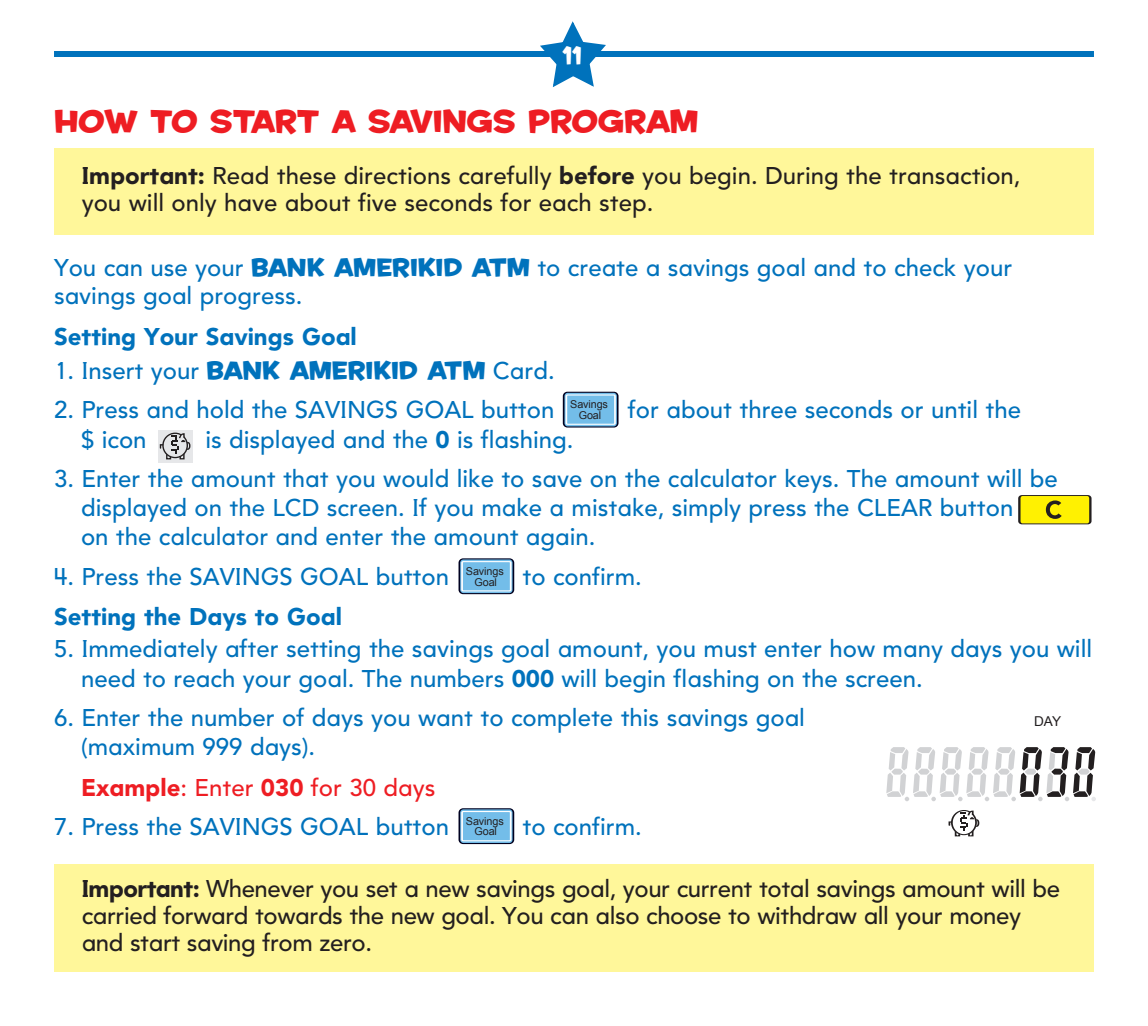
<style>
.page{position:relative;width:1148px;height:1026px;background:#fff}
.page>*{position:absolute;margin:0;border:0;box-sizing:border-box;transform-origin:0 0}
.t1{font:30px "House A Rama Kingpin";color:#ee1d23}
.t2{font:500 24px/28.8px "Avenir Kid";color:#0072bc}
.t3{font:500 24px/27px "Avenir Kid";letter-spacing:-.015em;color:#231f20}
.t4{font:900 24px "Avenir Kid";color:#0072bc}
.t5{font:500 24px "Avenir Kid";color:#ee1d23}
.t6{font:24px "House A Rama Kingpin";color:#fff}
.t7{font:13.5px "Arial";color:#231f20}
.t8{font:10.8px/10.8px "Arial";letter-spacing:-.01em;color:#231f20;text-align:center}
.s1{font-weight:900}
.s2{font-family:"House A Rama Kingpin";font-weight:400}
</style>
<div class="page">
<svg style="left:886px;top:747px;width:209px;height:54px"></svg>
<div style="left:951px;top:810px;width:25px;height:25px;border:1px solid #231f20;border-radius:50%"></div>
<svg style="left:948px;top:811px;width:32px;height:26px"></svg>
<div style="left:158px;top:430px;width:35px;height:33px;background:#e6e7e9"></div>
<svg style="left:159px;top:433px;width:32px;height:27px"></svg>
<div style="left:1019px;top:496px;width:71px;height:28px;background:#fff101;border-radius:3px"></div>
<div style="left:1018px;top:495px;width:73px;height:30px;border:1px solid #231f20;border-radius:3px"></div>
<svg style="left:1045px;top:500px;width:16px;height:19px"></svg>
<div style="left:459px;top:559px;width:54px;height:35px;background:#73bde9;border-radius:4px"></div>
<div style="left:458px;top:558px;width:56px;height:36px;border:1px solid #000120;border-radius:4px"></div>
<div style="left:461px;top:561px;width:50px;height:31px;border:1px solid #fff"></div>
<div style="left:459px;top:809px;width:54px;height:35px;background:#73bde9;border-radius:4px"></div>
<div style="left:458px;top:808px;width:56px;height:36px;border:1px solid #000120;border-radius:4px"></div>
<div style="left:461px;top:811px;width:50px;height:30px;border:1px solid #fff"></div>
<div style="left:563px;top:392px;width:54px;height:35px;background:#73bde9;border-radius:4px"></div>
<div style="left:563px;top:392px;width:55px;height:36px;border:1px solid #000120;border-radius:4px"></div>
<div style="left:565px;top:394px;width:50px;height:31px;border:1px solid #fff"></div>
<div style="left:54px;top:51px;width:1040px;height:6px;background:#0072bc"></div>
<svg style="left:540px;top:21px;width:66px;height:66px"></svg>
<div style="left:54px;top:148px;width:1040px;height:87px;background:#fff79a"></div>
<div style="left:54px;top:864px;width:1040px;height:108px;background:#fff79a"></div>
<p class="t6" style="left:562px;top:42px;width:21px">11</p>
<p class="t1" style="left:54px;top:104px;width:646px">HOW TO START A SAVINGS PROGRAM</p>
<p class="t3" style="left:82px;top:164px;width:940px"><span class="s1">Important:</span> Read these directions carefully <span class="s1">before</span> you begin. During the transaction, you will only have about five seconds for each step.</p>
<p class="t2" style="left:54px;top:255px;width:959px">You can use your <span class="s2">BANK AMERIKID ATM</span> to create a savings goal and to check your savings goal progress.</p>
<p class="t4" style="left:54px;top:327px;width:304px">Setting Your Savings Goal</p>
<p class="t2" style="left:54px;top:358px;width:502px">1. Insert your <span class="s2">BANK AMERIKID ATM</span> Card.</p>
<p class="t2" style="left:54px;top:398px;width:502px">2. Press and hold the SAVINGS GOAL button</p>
<p class="t2" style="left:628px;top:398px;width:395px">for about three seconds or until the</p>
<p class="t2" style="left:81px;top:427px;width:67px">$ icon</p>
<p class="t2" style="left:205px;top:427px;width:370px">is displayed and the <span class="s1">0</span> is flashing.</p>
<p class="t2" style="left:81px;top:467px;width:978px;text-indent:-27px">3. Enter the amount that you would like to save on the calculator keys. The amount will be displayed on the LCD screen. If you make a mistake, simply press the CLEAR button<br>on the calculator and enter the amount again.</p>
<p class="t2" style="left:54px;top:564px;width:396px">4. Press the SAVINGS GOAL button</p>
<p class="t2" style="left:522px;top:564px;width:121px">to confirm.</p>
<p class="t4" style="left:54px;top:607px;width:289px">Setting the Days to Goal</p>
<p class="t2" style="left:81px;top:636px;width:1012px;text-indent:-27px">5. Immediately after setting the savings goal amount, you must enter how many days you will need to reach your goal. The numbers <span class="s1">000</span> will begin flashing on the screen.</p>
<p class="t2" style="left:81px;top:706px;width:725px;text-indent:-27px">6. Enter the number of days you want to complete this savings goal (maximum 999 days).</p>
<p class="t5" style="left:81px;top:777px;width:356px"><span class="s1">Example</span>: Enter <span class="s1">030</span> for 30 days</p>
<p class="t2" style="left:54px;top:814px;width:396px">7. Press the SAVINGS GOAL button</p>
<p class="t2" style="left:522px;top:814px;width:121px">to confirm.</p>
<p class="t8" style="left:570px;top:399px;width:39px">Savings<br>Goal</p>
<p class="t8" style="left:466px;top:566px;width:39px">Savings<br>Goal</p>
<p class="t7" style="left:1034px;top:714px;width:28px">DAY</p>
<p class="t8" style="left:466px;top:816px;width:39px">Savings<br>Goal</p>
<p class="t3" style="left:82px;top:877px;width:979px"><span class="s1">Important:</span> Whenever you set a new savings goal, your current total savings amount will be carried forward towards the new goal. You can also choose to withdraw all your money and start saving from zero.</p>
</div>
